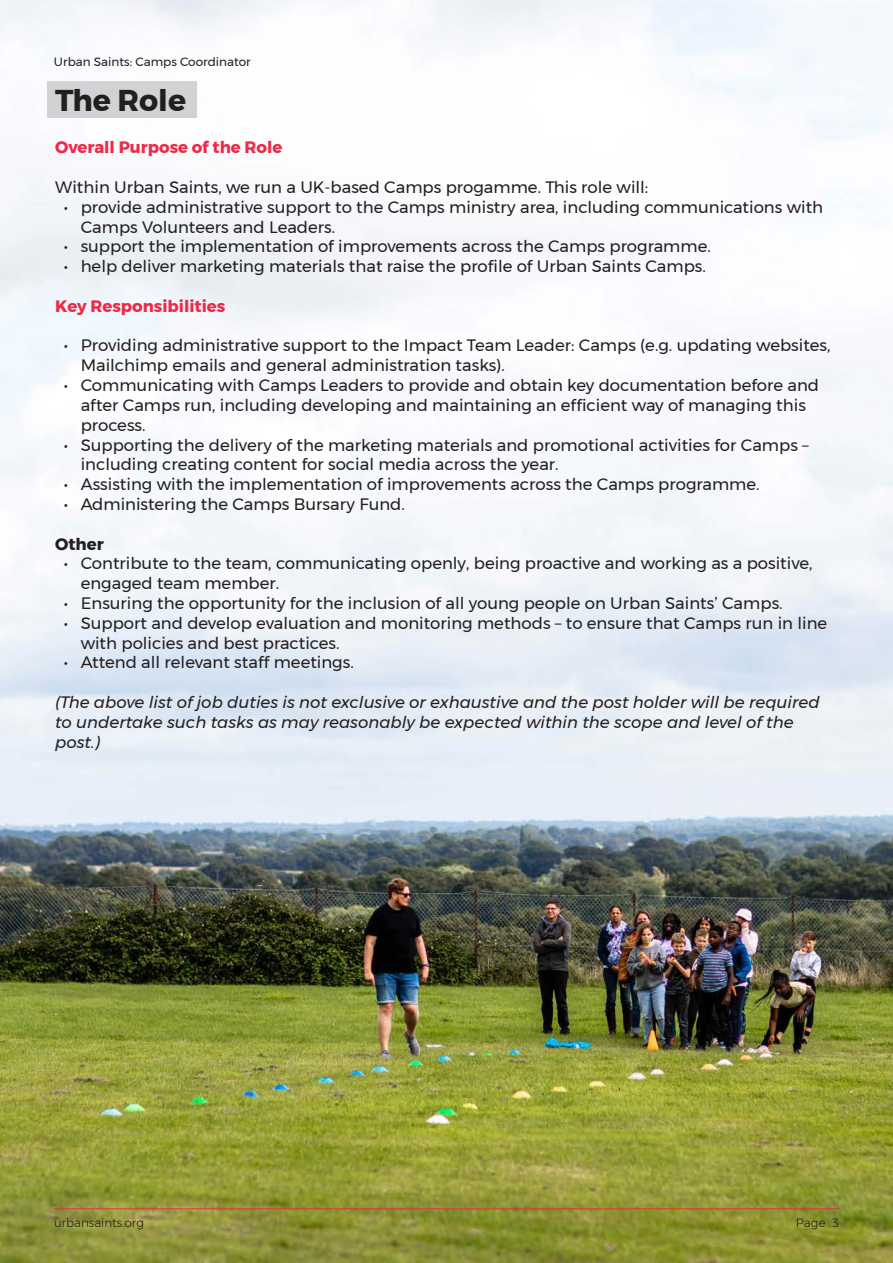
<style>
.page{position:relative;width:893px;height:1263px;background:#fff}
.page>*{position:absolute;margin:0;border:0;box-sizing:border-box;transform-origin:0 0}
.t1{font:700 30px "Montserrat";color:#231f20}
.t2{font:16.5px/19.8px "Montserrat";color:#231f20}
.t3{font:italic 16.5px/19.8px "Montserrat";color:#231f20}
.t4{font:700 16.5px "Montserrat";color:#ed2a47}
.t5{font:700 16.5px "Montserrat";color:#231f20}
.t6{font:12px "Montserrat";color:#231f20}
.t7{font:300 12px "Montserrat";color:#231f20}
</style>
<div class="page">
<img style="left:0;top:0;width:893px;height:1263px">
<hr style="left:54px;top:1208px;width:785px;height:1px;background:#ed2a47">
<div style="left:47px;top:82px;width:149px;height:36px;background:#d1d2d4"></div>
<p class="t6" style="left:54px;top:52px;width:198px">Urban Saints: Camps Coordinator</p>
<p class="t1" style="left:55px;top:76px;width:132px">The Role</p>
<p class="t4" style="left:55px;top:134px;width:229px">Overall Purpose of the Role</p>
<p class="t2" style="left:55px;top:177px;width:595px">Within Urban Saints, we run a UK-based Camps progamme. This role will:</p>
<p class="t2" style="left:81px;top:197px;width:744px;text-indent:-17px">• provide administrative support to the Camps ministry area, including communications with<br>Camps Volunteers and Leaders.</p>
<p class="t2" style="left:64px;top:237px;width:649px">• support the implementation of improvements across the Camps programme.</p>
<p class="t2" style="left:64px;top:256px;width:644px">• help deliver marketing materials that raise the profile of Urban Saints Camps.</p>
<p class="t4" style="left:55px;top:293px;width:172px">Key Responsibilities</p>
<p class="t2" style="left:81px;top:336px;width:751px;text-indent:-17px">• Providing administrative support to the Impact Team Leader: Camps (e.g. updating websites,<br>Mailchimp emails and general administration tasks).</p>
<p class="t2" style="left:81px;top:375px;width:740px;text-indent:-17px">• Communicating with Camps Leaders to provide and obtain key documentation before and after Camps run, including developing and maintaining an efficient way of managing this process.</p>
<p class="t2" style="left:81px;top:435px;width:730px;text-indent:-17px">• Supporting the delivery of the marketing materials and promotional activities for Camps – including creating content for social media across the year.</p>
<p class="t2" style="left:64px;top:474px;width:697px">• Assisting with the implementation of improvements across the Camps programme.</p>
<p class="t2" style="left:64px;top:494px;width:343px">• Administering the Camps Bursary Fund.</p>
<p class="t5" style="left:55px;top:530px;width:50px">Other</p>
<p class="t2" style="left:81px;top:553px;width:733px;text-indent:-17px">• Contribute to the team, communicating openly, being proactive and working as a positive, engaged team member.</p>
<p class="t2" style="left:64px;top:593px;width:720px">• Ensuring the opportunity for the inclusion of all young people on Urban Saints’ Camps.</p>
<p class="t2" style="left:81px;top:613px;width:748px;text-indent:-17px">• Support and develop evaluation and monitoring methods – to ensure that Camps run in line with policies and best practices.</p>
<p class="t2" style="left:64px;top:652px;width:292px">• Attend all relevant staff meetings.</p>
<p class="t3" style="left:55px;top:692px;width:766px">(The above list of job duties is not exclusive or exhaustive and the post holder will be required to undertake such tasks as may reasonably be expected within the scope and level of the post.)</p>
<p class="t7" style="left:54px;top:1214px;width:91px">urbansaints.org</p>
<p class="t7" style="left:796px;top:1214px;width:45px">Page 3</p>
</div>
